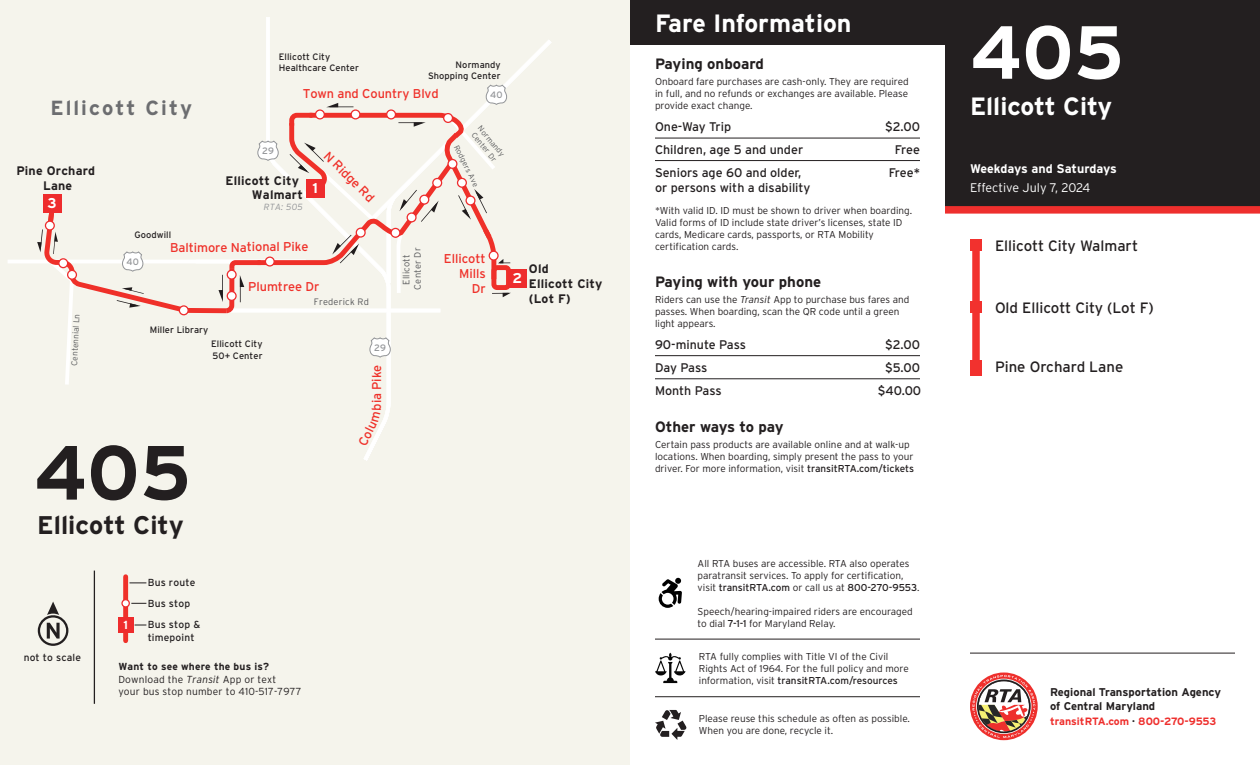
<style>
.page{position:relative;width:1260px;height:765px;background:#fff}
.page>*{position:absolute;margin:0;border:0;box-sizing:border-box;transform-origin:0 0}
.t1{font:700 76.62px "Interstate";color:#231f20}
.t2{font:700 75px "Interstate";color:#fff}
.t3{font:700 25.5px "Interstate";color:#231f20}
.t4{font:700 25px "Interstate";color:#fff}
.t5{font:700 20.38px "Interstate";letter-spacing:.1em;color:#6c6d70}
.t6{font:15px "Interstate";color:#231f20}
.t7{font:700 15px "Interstate";color:#231f20}
.t8{font:700 14.12px "Interstate";color:#fff}
.t9{font:12.75px/15.2px "Interstate";letter-spacing:-.01em;color:#ef3029;text-align:right}
.t10{font:12.5px/15px "Interstate";color:#231f20}
.t11{font:700 12.5px "Interstate";letter-spacing:-.01em;color:#fff}
.t12{font:300 12.5px "Interstate";letter-spacing:-.01em;color:#fff}
.t13{font:700 12.38px/14.9px "Interstate";letter-spacing:.015em;color:#231f20}
.t14{font:700 11.75px "Interstate";color:#fff}
.t15{font:700 11.25px/13.5px "Interstate";color:#231f20}
.t16{font:700 10.62px "Interstate";letter-spacing:-.005em;color:#ee2f2d}
.t17{font:300 10.25px/12.2px "Interstate";letter-spacing:.015em;color:#231f20}
.t18{font:10.25px/20.4px "Interstate";letter-spacing:.015em;color:#231f20}
.t19{font:300 10px/12px "Interstate";color:#231f20}
.t20{font:9.25px/11.1px "Interstate";letter-spacing:.005em;color:#231f20}
.t21{font:300 9.25px/11.1px "Interstate";letter-spacing:.015em;color:#57585a;text-align:center}
.t22{font:9.25px "Interstate";color:#939598}
.t23{font:italic 300 8.88px "Interstate";letter-spacing:.01em;color:#939598}
.t24{font:300 8.25px "Interstate";color:#57585a}
.t25{font:300 7.62px/9.2px "Interstate";color:#57585a}
.s1{font-weight:700}
.s2{font-style:italic}
.s3{font-weight:400}
.s4{color:#231f20}
</style>
<div class="page">
<div style="left:945px;top:0;width:315px;height:206px;background:#231f20"></div>
<div style="left:945px;top:206px;width:315px;height:8px;background:#ee2f2d"></div>
<svg style="left:970px;top:673px;width:68px;height:67px"></svg>
<svg style="left:972px;top:675px;width:63px;height:63px"></svg>
<hr style="left:970px;top:653px;width:265px;height:1px;background:#231f20">
<hr style="left:655px;top:696px;width:265px;height:1px;background:#231f20">
<div style="left:630px;top:0;width:315px;height:45px;background:#231f20"></div>
<hr style="left:655px;top:138px;width:265px;height:1px;background:#231f20">
<hr style="left:655px;top:639px;width:265px;height:1px;background:#231f20">
<svg style="left:655px;top:653px;width:31px;height:31px"></svg>
<div style="left:972px;top:245px;width:8px;height:121px;background:#f2312e"></div>
<div style="left:970px;top:239px;width:12px;height:12px;background:#f2312e"></div>
<div style="left:970px;top:360px;width:12px;height:12px;background:#f2312e"></div>
<div style="left:970px;top:301px;width:12px;height:12px;background:#f2312e"></div>
<div style="left:970px;top:364px;width:12px;height:12px;background:#f2312e"></div>
<div style="left:0;top:0;width:630px;height:765px;background:#f5f4ec"></div>
<svg style="left:659px;top:578px;width:23px;height:30px"></svg>
<svg style="left:655px;top:710px;width:31px;height:30px"></svg>
<hr style="left:655px;top:160px;width:265px;height:1px;background:#231f20">
<hr style="left:655px;top:355px;width:265px;height:1px;background:#231f20">
<hr style="left:655px;top:378px;width:265px;height:1px;background:#231f20">
<svg style="left:372px;top:404px;width:9px;height:18px"></svg>
<p class="t5" style="left:50px;top:96px;width:143px">Ellicott City</p>
<p class="t13" style="left:16px;top:163px;width:80px;text-align:center">Pine Orchard<br>Lane</p>
<p class="t8" style="left:48px;top:196px;width:11px">3</p>
<p class="t20" style="left:134px;top:230px;width:38px">Goodwill</p>
<p class="t20" style="left:279px;top:51px;width:82px">Ellicott City<br>Healthcare Center</p>
<p class="t20" style="left:428px;top:59px;width:74px;text-align:right">Normandy<br>Shopping Center</p>
<p class="t9" style="left:303px;top:86px;width:138px">Town and Country Blvd</p>
<p class="t22" style="left:262px;top:145px;width:13px">29</p>
<p class="t13" style="left:252px;top:173px;width:53px;text-indent:-26px">Ellicott City<br>Walmart</p>
<p class="t23" style="left:264px;top:202px;width:41px">RTA: 505</p>
<p class="t9" style="left:332px;top:148px;width:67px;rotate:45deg">N Ridge Rd</p>
<p class="t8" style="left:313px;top:180px;width:7px">1</p>
<p class="t22" style="left:490px;top:89px;width:14px">40</p>
<p class="t25" style="left:483px;top:124px;width:39px;rotate:50deg">Normandy<br>Center Dr</p>
<p class="t25" style="left:460px;top:143px;width:47px;rotate:63deg">Rodgers Ave</p>
<p class="t24" style="left:70px;top:365px;width:53px;rotate:-87deg">Centennial Ln</p>
<p class="t22" style="left:127px;top:256px;width:14px">40</p>
<p class="t9" style="left:170px;top:239px;width:140px">Baltimore National Pike</p>
<p class="t9" style="left:248px;top:279px;width:73px">Plumtree Dr</p>
<p class="t20" style="left:150px;top:324px;width:60px">Miller Library</p>
<p class="t21" style="left:314px;top:296px;width:57px">Frederick Rd</p>
<p class="t20" style="left:211px;top:339px;width:53px">Ellicott City<br>50+ Center</p>
<p class="t22" style="left:374px;top:342px;width:13px">29</p>
<p class="t9" style="left:369px;top:403px;width:40px;rotate:-90deg">ia Pike</p>
<p class="t1" style="left:34px;top:430px;width:159px">405</p>
<p class="t3" style="left:37px;top:511px;width:148px">Ellicott City</p>
<p class="t9" style="left:355px;top:441px;width:28px;rotate:-63deg">Colu</p>
<p class="t21" style="left:401px;top:290px;width:44px;rotate:-90deg">Ellicott<br>Center Dr</p>
<p class="t9" style="left:444px;top:250px;width:43px">Ellicott<br>Mills<br>Dr</p>
<p class="t8" style="left:512px;top:270px;width:11px">2</p>
<p class="t13" style="left:529px;top:261px;width:75px">Old<br>Ellicott City (Lot F)</p>
<p class="t18" style="left:24px;top:647px;width:59px">not to scale</p>
<p class="t18" style="left:148px;top:572px;width:49px">Bus route<br>Bus stop</p>
<p class="t18" style="left:148px;top:619px;width:54px;line-height:12.2px">Bus stop &amp; timepoint</p>
<p class="t14" style="left:123px;top:618px;width:6px">1</p>
<p class="t17" style="left:118px;top:661px;width:185px"><span class="s1">Want to see where the bus is?<br></span>Download the <span class="s2">Transit</span> App or text<br>your bus stop number to 410-517-7977</p>
<h3 class="t4" style="left:655px;top:10px;width:198px">Fare Information</h3>
<h3 class="t7" style="left:655px;top:56px;width:111px">Paying onboard</h3>
<p class="t19" style="left:655px;top:75px;width:255px;text-align:justify">Onboard fare purchases are cash-only. They are required in full, and no refunds or exchanges are available. Please provide exact change.</p>
<p class="t10" style="left:655px;top:120px;width:78px">One-Way Trip</p>
<p class="t10" style="left:885px;top:120px;width:36px">$2.00</p>
<p class="t10" style="left:655px;top:142px;width:150px">Children, age 5 and under</p>
<p class="t10" style="left:895px;top:142px;width:27px">Free</p>
<p class="t10" style="left:655px;top:165px;width:157px">Seniors age 60 and older, or persons with a disability</p>
<p class="t10" style="left:889px;top:165px;width:33px">Free*</p>
<p class="t19" style="left:655px;top:204px;width:259px">*With valid ID. ID must be shown to driver when boarding.<br>Valid forms of ID include state driver’s licenses, state ID cards, Medicare cards, passports, or RTA Mobility certification cards.</p>
<h3 class="t7" style="left:655px;top:273px;width:168px">Paying with your phone</h3>
<p class="t19" style="left:655px;top:293px;width:256px">Riders can use the <span class="s2">Transit</span> App to purchase bus fares and passes. When boarding, scan the QR code until a green light appears.</p>
<p class="t10" style="left:655px;top:337px;width:93px">90-minute Pass</p>
<p class="t10" style="left:885px;top:337px;width:36px">$2.00</p>
<p class="t10" style="left:655px;top:360px;width:54px">Day Pass</p>
<p class="t10" style="left:885px;top:360px;width:36px">$5.00</p>
<p class="t10" style="left:655px;top:383px;width:68px">Month Pass</p>
<p class="t10" style="left:878px;top:383px;width:45px">$40.00</p>
<h3 class="t7" style="left:655px;top:419px;width:130px">Other ways to pay</h3>
<p class="t19" style="left:655px;top:438px;width:261px">Certain pass products are available online and at walk-up locations. When boarding, simply present the pass to your driver. For more information, visit <span class="s3">transitRTA.com/tickets</span></p>
<p class="t19" style="left:698px;top:557px;width:223px">All RTA buses are accessible. RTA also operates paratransit services. To apply for certification, visit <span class="s3">transitRTA.com</span> or call us at <span class="s3">800-270-9553</span>.</p>
<p class="t19" style="left:698px;top:605px;width:217px">Speech/hearing-impaired riders are encouraged to dial <span class="s3">7-1-1</span> for Maryland Relay.</p>
<p class="t19" style="left:699px;top:650px;width:212px">RTA fully complies with Title VI of the Civil<br>Rights Act of 1964. For the full policy and more information, visit <span class="s3">transitRTA.com/resources</span></p>
<p class="t19" style="left:699px;top:712px;width:213px">Please reuse this schedule as often as possible.<br>When you are done, recycle it.</p>
<p class="t2" style="left:970px;top:10px;width:155px">405</p>
<p class="t4" style="left:970px;top:92px;width:144px">Ellicott City</p>
<p class="t11" style="left:970px;top:162px;width:149px">Weekdays and Saturdays</p>
<p class="t12" style="left:970px;top:180px;width:122px">Effective July 7, 2024</p>
<p class="t6" style="left:995px;top:237px;width:145px">Ellicott City Walmart</p>
<p class="t6" style="left:995px;top:299px;width:160px">Old Ellicott City (Lot F)</p>
<p class="t6" style="left:995px;top:358px;width:130px">Pine Orchard Lane</p>
<p class="t15" style="left:1050px;top:686px;width:172px">Regional Transportation Agency of Central Maryland</p>
<p class="t16" style="left:1050px;top:716px;width:168px">transitRTA.com <span class="s4">·</span> 800-270-9553</p>
</div>
